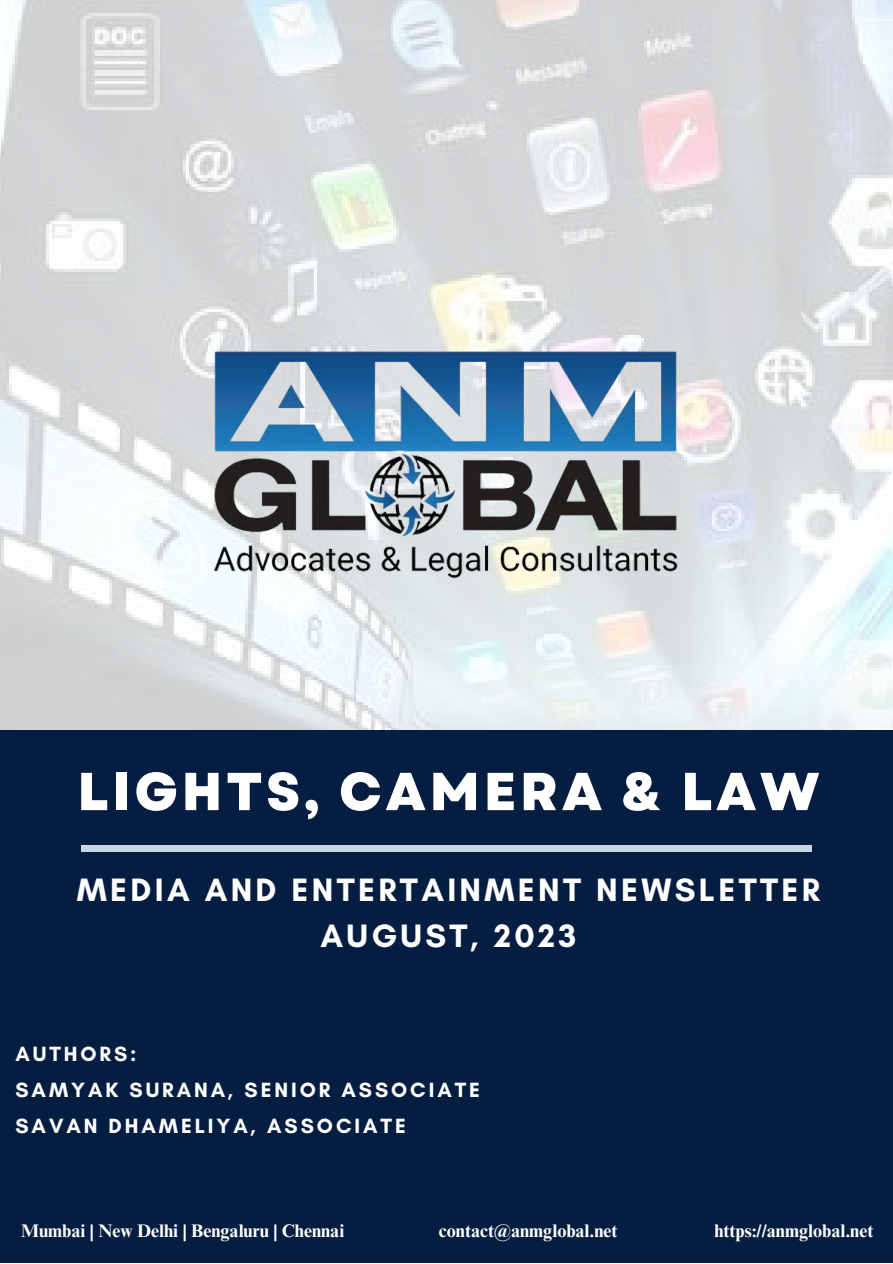
<style>
.page{position:relative;width:893px;height:1264px;background:#fff}
.page>*{position:absolute;margin:0;border:0;box-sizing:border-box;transform-origin:0 0}
.t1{font:800 53.25px "Garet";letter-spacing:.07em;color:#fff}
.t2{font:700 33px "Glacial Indifference";letter-spacing:.1em;color:#fff}
.t3{font:700 21px "Glacial Indifference";letter-spacing:.14em;color:#fff}
.t4{font:700 18.15px "Times NRMT Pro";color:#fff}
</style>
<div class="page">
<div style="left:0;top:1208px;width:892px;height:54px;background:#051d40"></div>
<img style="left:0;top:0;width:892px;height:730px">
<div style="left:0;top:730px;width:892px;height:514px;background:#051d40"></div>
<div style="left:81px;top:844px;width:730px;height:7px;background:#c7d5e4"></div>
<img style="left:205px;top:344px;width:482px;height:241px">
<p class="t1" style="left:77px;top:753px;width:743px">LIGHTS, CAMERA &amp; LAW</p>
<p class="t2" style="left:77px;top:869px;width:744px">MEDIA AND ENTERTAINMENT NEWSLETTER</p>
<p class="t2" style="left:320px;top:915px;width:257px">AUGUST, 2023</p>
<p class="t3" style="left:15px;top:1040px;width:123px">AUTHORS:</p>
<p class="t3" style="left:15px;top:1076px;width:466px">SAMYAK SURANA, SENIOR ASSOCIATE</p>
<p class="t3" style="left:15px;top:1112px;width:392px">SAVAN DHAMELIYA, ASSOCIATE</p>
<p class="t4" style="left:21px;top:1223px;width:324px">Mumbai | New Delhi | Bengaluru | Chennai</p>
<p class="t4" style="left:439px;top:1223px;width:180px">contact@anmglobal.net</p>
<p class="t4" style="left:714px;top:1223px;width:160px">https://anmglobal.net</p>
</div>
